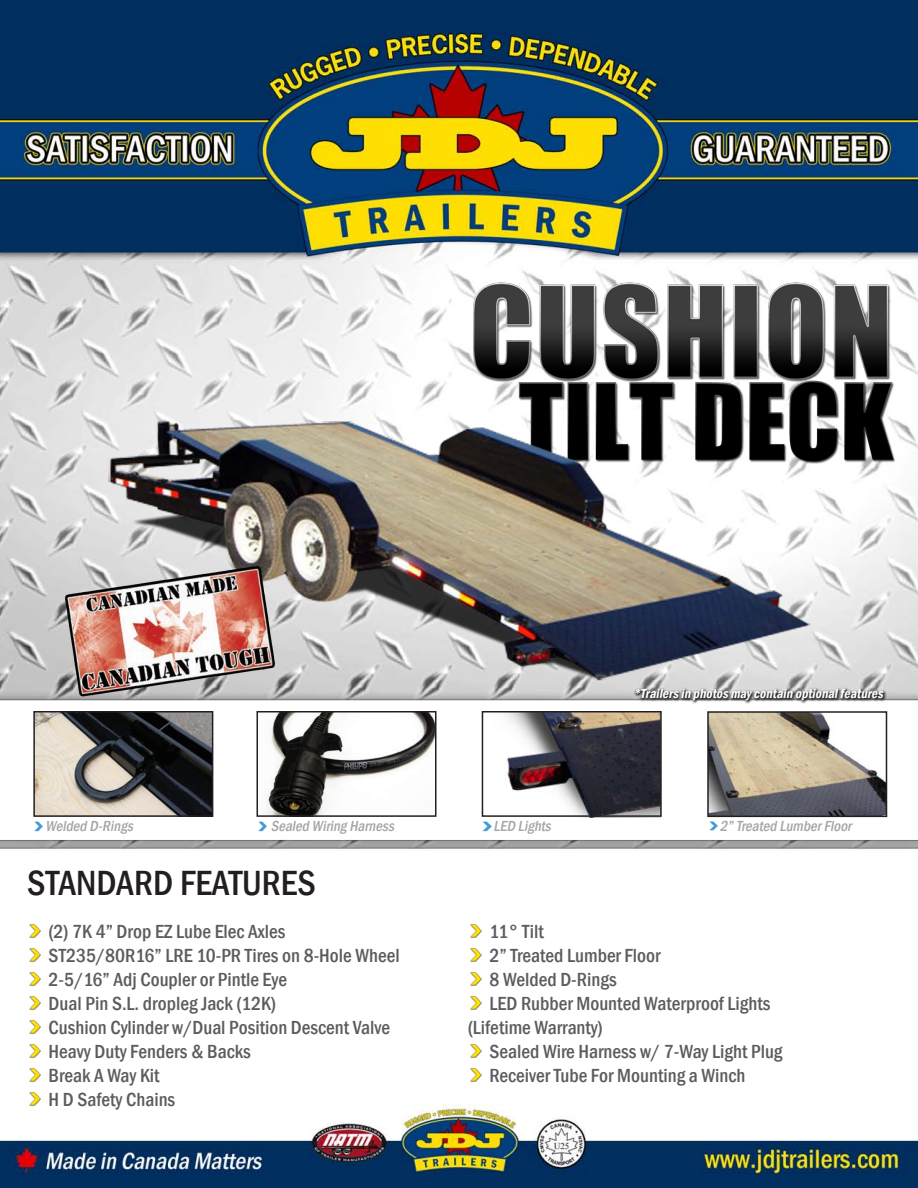
<style>
.page{position:relative;width:918px;height:1188px;background:#fff}
.page>*{position:absolute;margin:0;border:0;box-sizing:border-box;transform-origin:0 0}
.t1{font:500 condensed 36px "Franklin Gothic";color:#231f20}
.t2{font:500 condensed 19.5px/24px "Franklin Gothic";color:#5c5c5f}
.t3{font:italic 500 condensed 15px "Franklin Gothic";color:#a4a5a9}
.t4{font:italic 600 condensed 13.5px "Franklin Gothic";color:#fff}
</style>
<div class="page">
<img style="left:0;top:0;width:918px;height:1188px">
<img style="left:27px;top:923px;width:15px;height:15px">
<img style="left:27px;top:947px;width:15px;height:15px">
<img style="left:27px;top:971px;width:15px;height:15px">
<img style="left:27px;top:995px;width:15px;height:15px">
<img style="left:27px;top:1019px;width:15px;height:15px">
<img style="left:27px;top:1043px;width:15px;height:15px">
<img style="left:27px;top:1067px;width:15px;height:15px">
<img style="left:27px;top:1091px;width:15px;height:15px">
<img style="left:468px;top:923px;width:15px;height:15px">
<img style="left:468px;top:947px;width:15px;height:15px">
<img style="left:468px;top:971px;width:15px;height:15px">
<img style="left:468px;top:995px;width:15px;height:15px">
<img style="left:468px;top:1043px;width:15px;height:15px">
<img style="left:468px;top:1067px;width:15px;height:15px">
<img style="left:36px;top:769px;width:174px;height:45px">
<div style="left:33px;top:711px;width:180px;height:106px;border:2px solid #231f20"></div>
<img style="left:259px;top:769px;width:174px;height:45px">
<div style="left:256px;top:711px;width:180px;height:106px;border:2px solid #231f20"></div>
<img style="left:485px;top:769px;width:174px;height:45px">
<div style="left:482px;top:711px;width:180px;height:106px;border:2px solid #231f20"></div>
<img style="left:710px;top:738px;width:174px;height:76px">
<div style="left:707px;top:711px;width:180px;height:106px;border:2px solid #231f20"></div>
<img style="left:255px;top:270px;width:648px;height:198px">
<svg style="left:33px;top:820px;width:10px;height:12px"></svg>
<svg style="left:258px;top:820px;width:10px;height:12px"></svg>
<svg style="left:482px;top:820px;width:10px;height:12px"></svg>
<svg style="left:708px;top:820px;width:10px;height:12px"></svg>
<img style="left:9px;top:321px;width:816px;height:448px">
<img style="left:51px;top:558px;width:240px;height:151px">
<svg style="left:633px;top:686px;width:285px;height:52px"></svg>
<p class="t4" style="left:633px;top:684px;width:254px">*Trailersin photosmaycontain optionalfeatures</p>
<p class="t3" style="left:45px;top:817px;width:92px">Welded D-Rings</p>
<p class="t3" style="left:271px;top:817px;width:128px">Sealed Wiring Harness</p>
<p class="t3" style="left:494px;top:817px;width:62px">LED Lights</p>
<p class="t3" style="left:720px;top:817px;width:136px">2”Treated LumberFloor</p>
<h1 class="t1" style="left:27px;top:859px;width:290px">STANDARD FEATURES</h1>
<p class="t2" style="left:49px;top:919px;width:353px">(2) 7K 4” Drop EZ Lube Elec Axles<br>ST235/80R16” LRE 10-PR Tires on 8-Hole Wheel<br>2-5/16” Adj Coupler or Pintle Eye<br>Dual Pin S.L. dropleg Jack (12K)<br>Cushion Cylinder w/Dual Position Descent Valve<br>Heavy Duty Fenders &amp; Backs<br>Break A Way Kit<br>H D Safety Chains</p>
<p class="t2" style="left:490px;top:919px;width:56px">11° Tilt</p>
<p class="t2" style="left:490px;top:943px;width:172px">2” Treated Lumber Floor</p>
<p class="t2" style="left:490px;top:967px;width:129px">8 Welded D-Rings</p>
<p class="t2" style="left:490px;top:991px;width:282px">LED Rubber Mounted Waterproof Lights</p>
<p class="t2" style="left:468px;top:1015px;width:136px">(Lifetime Warranty)</p>
<p class="t2" style="left:490px;top:1039px;width:295px">Sealed Wire Harness w/ 7-Way Light Plug</p>
<p class="t2" style="left:490px;top:1063px;width:257px">Receiver Tube For Mounting a Winch</p>
</div>
